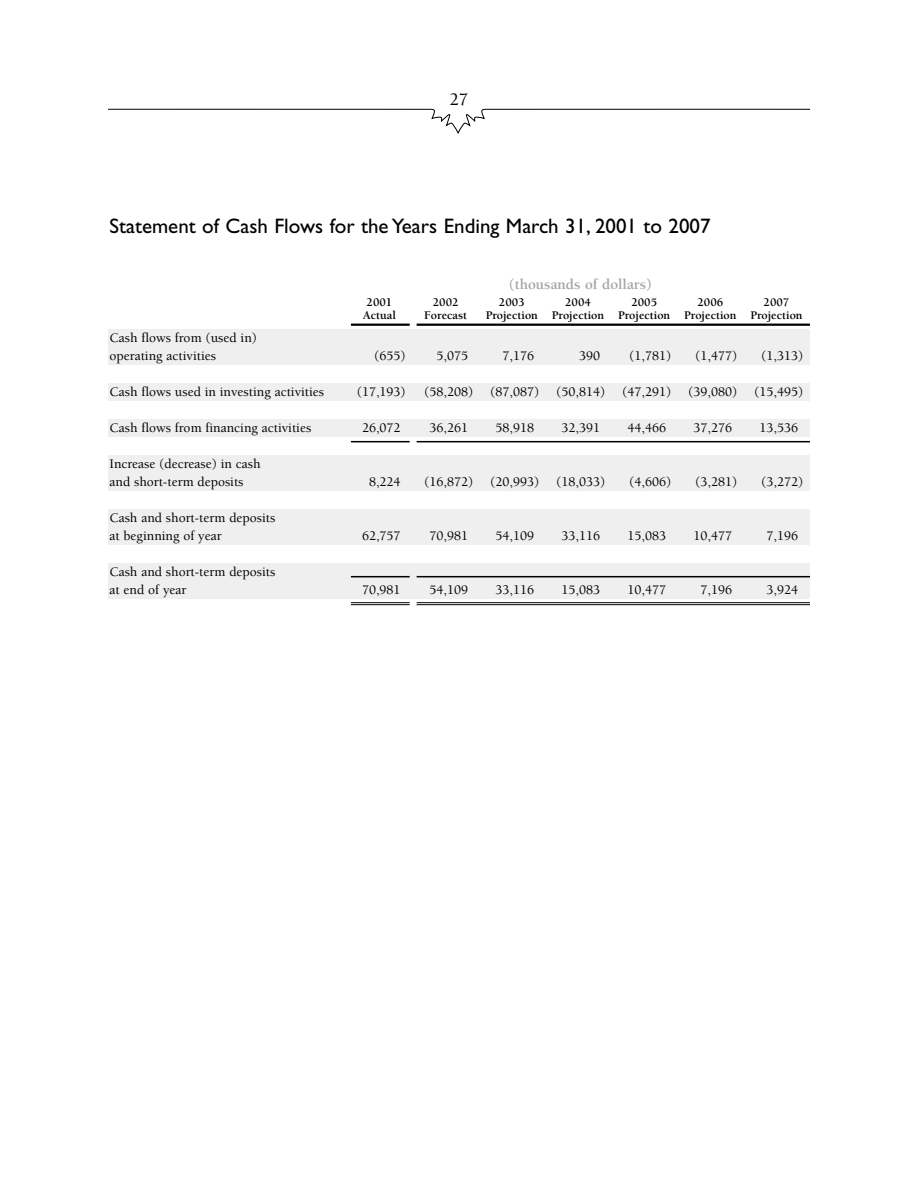
<style>
.page{position:relative;width:918px;height:1188px;background:#fff}
.page>*{position:absolute;margin:0;border:0;box-sizing:border-box;transform-origin:0 0}
.t1{font:21px "Gill Sans";color:#000}
.t2{font:500 18px "Berkeley";color:#000}
.t3{font:700 15px "Berkeley";color:#a5a5a5}
.t4{font:500 13.5px/18px "Berkeley";color:#000}
.t5{font:700 12px "Berkeley";color:#000}
</style>
<div class="page">
<svg style="left:108px;top:108px;width:702px;height:26px"></svg>
<div style="left:108px;top:329px;width:702px;height:36px;background:#efefef"></div>
<div style="left:108px;top:383px;width:702px;height:18px;background:#efefef"></div>
<div style="left:108px;top:419px;width:702px;height:18px;background:#efefef"></div>
<div style="left:108px;top:455px;width:702px;height:36px;background:#efefef"></div>
<div style="left:108px;top:509px;width:702px;height:36px;background:#efefef"></div>
<div style="left:108px;top:563px;width:702px;height:36px;background:#efefef"></div>
<hr style="left:351px;top:324px;width:59px;height:2px;background:#000">
<hr style="left:417px;top:324px;width:393px;height:2px;background:#000">
<hr style="left:351px;top:441px;width:59px;height:1px;background:#000">
<hr style="left:417px;top:441px;width:393px;height:1px;background:#000">
<hr style="left:351px;top:576px;width:59px;height:1px;background:#000">
<hr style="left:417px;top:576px;width:393px;height:1px;background:#000">
<hr style="left:351px;top:602px;width:59px;height:1px;background:#000">
<hr style="left:351px;top:604px;width:59px;height:1px;background:#000">
<hr style="left:417px;top:602px;width:393px;height:1px;background:#000">
<hr style="left:417px;top:604px;width:393px;height:1px;background:#000">
<h2 class="t2" style="left:450px;top:92px;width:20px">27</h2>
<h1 class="t1" style="left:110px;top:218px;width:603px">Statement of Cash Flows for the Years Ending March 31, 2001 to 2007</h1>
<p class="t4" style="left:110px;top:330px;width:149px">Cash flows from (used in) operating activities</p>
<p class="t4" style="left:110px;top:384px;width:216px">Cash flows used in investing activities</p>
<p class="t4" style="left:110px;top:420px;width:203px">Cash flows from financing activities</p>
<p class="t4" style="left:110px;top:456px;width:153px">Increase (decrease) in cash and short-term deposits</p>
<p class="t4" style="left:110px;top:510px;width:167px">Cash and short-term deposits at beginning of year</p>
<p class="t4" style="left:110px;top:564px;width:167px">Cash and short-term deposits at end of year</p>
<p class="t3" style="left:509px;top:278px;width:144px">(thousands of dollars)</p>
<p class="t5" style="left:367px;top:298px;width:27px">2001</p>
<p class="t5" style="left:433px;top:298px;width:27px">2002</p>
<p class="t5" style="left:499px;top:298px;width:27px">2003</p>
<p class="t5" style="left:565px;top:298px;width:27px">2004</p>
<p class="t5" style="left:631px;top:298px;width:27px">2005</p>
<p class="t5" style="left:698px;top:298px;width:27px">2006</p>
<p class="t5" style="left:764px;top:298px;width:27px">2007</p>
<p class="t5" style="left:363px;top:311px;width:35px">Actual</p>
<p class="t5" style="left:424px;top:311px;width:45px">Forecast</p>
<p class="t5" style="left:486px;top:311px;width:318px">Projection Projection Projection Projection Projection</p>
<p class="t4" style="left:374px;top:348px;width:33px">(655)</p>
<p class="t4" style="left:437px;top:348px;width:33px">5,075</p>
<p class="t4" style="left:503px;top:348px;width:33px">7,176</p>
<p class="t4" style="left:579px;top:348px;width:23px">390</p>
<p class="t4" style="left:629px;top:348px;width:44px">(1,781)</p>
<p class="t4" style="left:695px;top:348px;width:44px">(1,477)</p>
<p class="t4" style="left:761px;top:348px;width:44px">(1,313)</p>
<p class="t4" style="left:357px;top:384px;width:51px">(17,193)</p>
<p class="t4" style="left:424px;top:384px;width:51px">(58,208)</p>
<p class="t4" style="left:490px;top:384px;width:51px">(87,087)</p>
<p class="t4" style="left:556px;top:384px;width:51px">(50,814)</p>
<p class="t4" style="left:622px;top:384px;width:51px">(47,291)</p>
<p class="t4" style="left:688px;top:384px;width:51px">(39,080)</p>
<p class="t4" style="left:754px;top:384px;width:51px">(15,495)</p>
<p class="t4" style="left:362px;top:420px;width:40px">26,072</p>
<p class="t4" style="left:430px;top:420px;width:40px">36,261</p>
<p class="t4" style="left:496px;top:420px;width:40px">58,918</p>
<p class="t4" style="left:562px;top:420px;width:40px">32,391</p>
<p class="t4" style="left:628px;top:420px;width:40px">44,466</p>
<p class="t4" style="left:694px;top:420px;width:40px">37,276</p>
<p class="t4" style="left:760px;top:420px;width:40px">13,536</p>
<p class="t4" style="left:369px;top:474px;width:33px">8,224</p>
<p class="t4" style="left:424px;top:474px;width:51px">(16,872)</p>
<p class="t4" style="left:490px;top:474px;width:51px">(20,993)</p>
<p class="t4" style="left:556px;top:474px;width:51px">(18,033)</p>
<p class="t4" style="left:629px;top:474px;width:44px">(4,606)</p>
<p class="t4" style="left:695px;top:474px;width:44px">(3,281)</p>
<p class="t4" style="left:761px;top:474px;width:44px">(3,272)</p>
<p class="t4" style="left:362px;top:528px;width:40px">62,757</p>
<p class="t4" style="left:430px;top:528px;width:40px">70,981</p>
<p class="t4" style="left:496px;top:528px;width:40px">54,109</p>
<p class="t4" style="left:562px;top:528px;width:40px">33,116</p>
<p class="t4" style="left:628px;top:528px;width:40px">15,083</p>
<p class="t4" style="left:694px;top:528px;width:40px">10,477</p>
<p class="t4" style="left:767px;top:528px;width:33px">7,196</p>
<p class="t4" style="left:362px;top:582px;width:40px">70,981</p>
<p class="t4" style="left:430px;top:582px;width:40px">54,109</p>
<p class="t4" style="left:496px;top:582px;width:40px">33,116</p>
<p class="t4" style="left:562px;top:582px;width:40px">15,083</p>
<p class="t4" style="left:628px;top:582px;width:40px">10,477</p>
<p class="t4" style="left:701px;top:582px;width:33px">7,196</p>
<p class="t4" style="left:767px;top:582px;width:33px">3,924</p>
</div>
